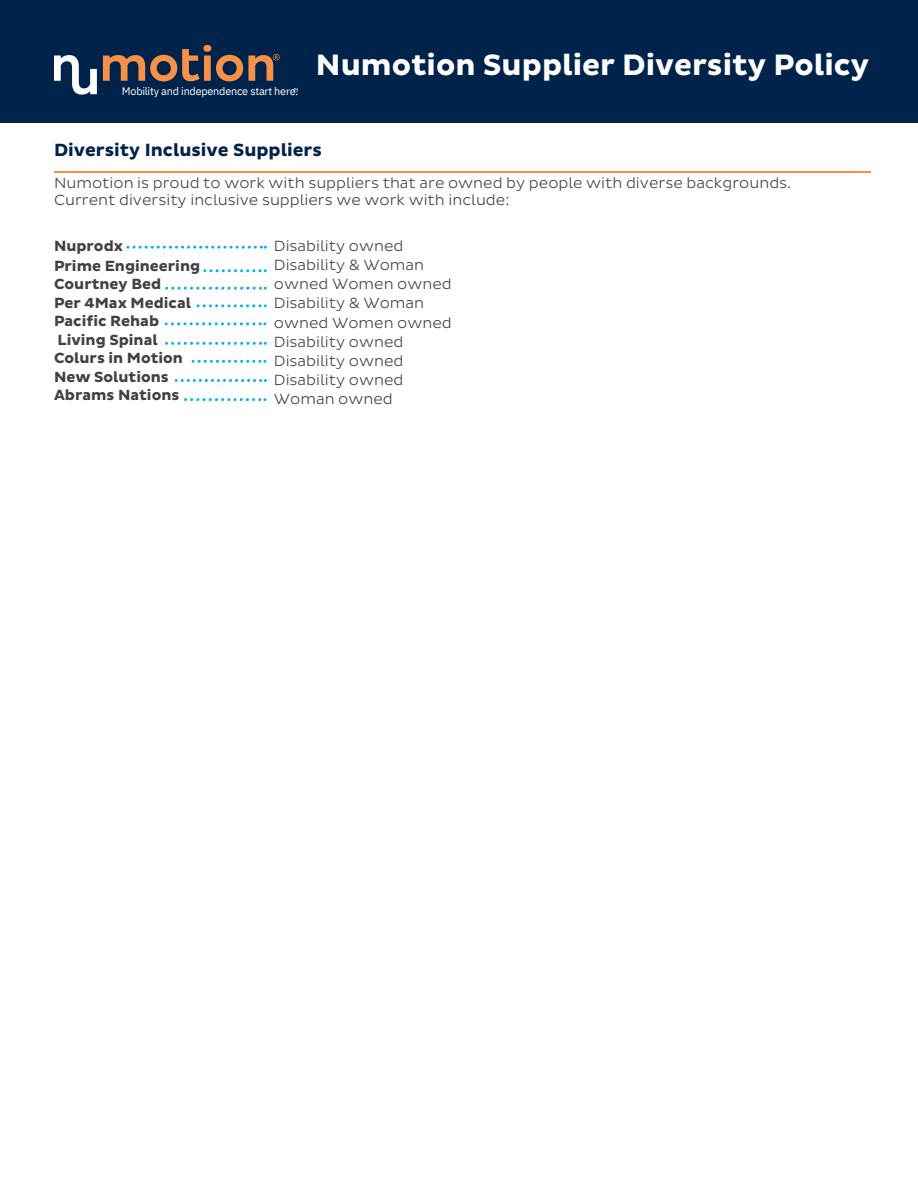
<style>
.page{position:relative;width:918px;height:1188px;background:#fff}
.page>*{position:absolute;margin:0;border:0;box-sizing:border-box;transform-origin:0 0}
.t1{font:700 30px "Pluto Sans";color:#fff}
.t2{font:700 18px "Pluto Sans";color:#00234b}
.t3{font:300 15px/19.2px "Pluto Sans";color:#414042}
.t4{font:700 15px/18.6px "Pluto Sans";color:#414042}
.t5{font:10.95px "IBM Plex Sans";letter-spacing:-.02em;color:#fff}
.t6{font:700 1.8px "Pluto Sans";color:#fff}
</style>
<div class="page">
<svg style="left:126px;top:246px;width:141px;height:3px"></svg>
<svg style="left:165px;top:322px;width:101px;height:3px"></svg>
<svg style="left:165px;top:342px;width:102px;height:3px"></svg>
<svg style="left:165px;top:287px;width:102px;height:3px"></svg>
<svg style="left:175px;top:379px;width:92px;height:3px"></svg>
<svg style="left:184px;top:398px;width:82px;height:3px"></svg>
<svg style="left:192px;top:360px;width:74px;height:3px"></svg>
<svg style="left:197px;top:304px;width:70px;height:3px"></svg>
<svg style="left:203px;top:269px;width:64px;height:3px"></svg>
<hr style="left:54px;top:171px;width:817px;height:2px;background:#f79147">
<div style="left:0;top:0;width:918px;height:122px;background:#00234b"></div>
<svg style="left:54px;top:55px;width:43px;height:40px"></svg>
<svg style="left:103px;top:45px;width:177px;height:36px"></svg>
<svg style="left:294px;top:88px;width:4px;height:4px"></svg>
<h3 class="t5" style="left:122px;top:84px;width:178px">Mobility and independence start here.</h3>
<h4 class="t6" style="left:294px;top:88px;width:4px">TM</h4>
<h4 class="t1" style="left:316px;top:47px;width:555px">Numotion Supplier Diversity Policy</h4>
<h1 class="t2" style="left:54px;top:139px;width:269px">Diversity Inclusive Suppliers</h1>
<h2 class="t3" style="left:54px;top:175px;width:739px;line-height:16.8px">Numotion is proud to work with suppliers that are owned by people with diverse backgrounds.<br>Current diversity inclusive suppliers we work with include:</h2>
<p class="t4" style="left:54px;top:236px;width:148px;line-height:20.2px">Nuprodx<br>Prime Engineering</p>
<p class="t4" style="left:54px;top:275px;width:139px">Courtney Bed<br>Per 4Max Medical<br>Pacific Rehab<br>Living Spinal<br>Colurs in Motion<br>New Solutions<br>Abrams Nations</p>
<p class="t3" style="left:274px;top:237px;width:179px">Disability owned<br>Disability &amp; Woman owned Women owned<br>Disability &amp; Woman owned Women owned<br>Disability owned<br>Disability owned<br>Disability owned</p>
<p class="t3" style="left:274px;top:390px;width:120px">Woman owned</p>
</div>
